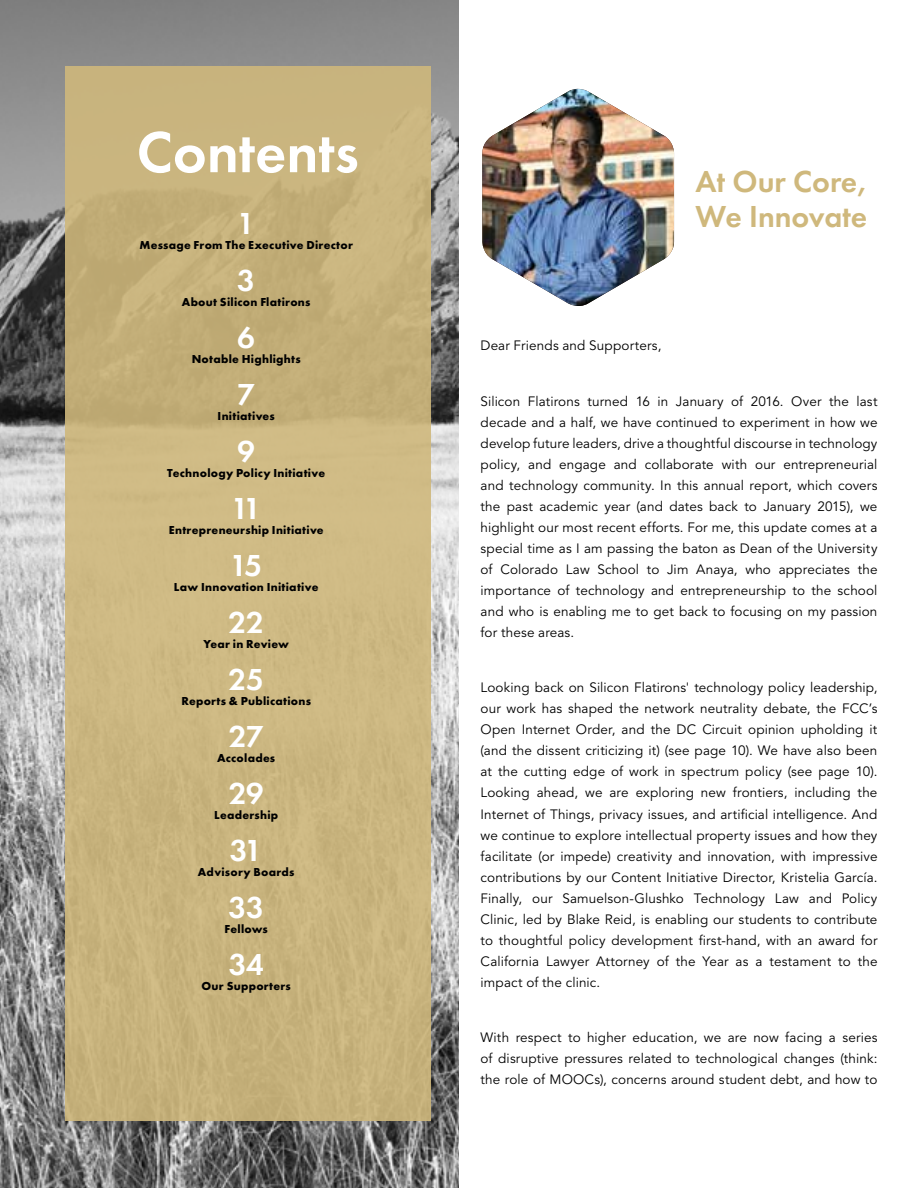
<style>
.page{position:relative;width:918px;height:1188px;background:#fff}
.page>*{position:absolute;margin:0;border:0;box-sizing:border-box;transform-origin:0 0}
.t1{font:600 60px "Futura PT";color:#fff}
.t2{font:600 31.5px "Futura PT";letter-spacing:-.025em;color:#fff}
.t3{font:600 31.5px/34.5px "Futura PT";color:#cfb87c}
.t4{font:13.5px/21px "Avenir LT Std";letter-spacing:.01em;color:#000;text-align:justify}
.t5{font:700 12px "Futura PT";letter-spacing:.02em;color:#000}
</style>
<div class="page">
<img style="left:0;top:0;width:459px;height:1188px">
<div style="left:65px;top:67px;width:366px;height:1054px;background:#cfb87c"></div>
<img style="left:482px;top:89px;width:192px;height:217px">
<h1 class="t1" style="left:137px;top:115px;width:224px">Contents</h1>
<h2 class="t2" style="left:237px;top:203px;width:19px">1</h2>
<p class="t5" style="left:140px;top:237px;width:215px">Message From The Executive Director</p>
<h2 class="t2" style="left:237px;top:260px;width:19px">3</h2>
<p class="t5" style="left:182px;top:294px;width:130px">About Silicon Flatirons</p>
<h2 class="t2" style="left:237px;top:317px;width:19px">6</h2>
<p class="t5" style="left:192px;top:351px;width:111px">Notable Highlights</p>
<h2 class="t2" style="left:237px;top:374px;width:19px">7</h2>
<p class="t5" style="left:218px;top:408px;width:59px">Initiatives</p>
<h2 class="t2" style="left:237px;top:431px;width:19px">9</h2>
<p class="t5" style="left:167px;top:465px;width:159px">Technology Policy Initiative</p>
<h2 class="t2" style="left:231px;top:488px;width:31px">11</h2>
<p class="t5" style="left:169px;top:522px;width:157px">Entrepreneurship Initiative</p>
<h2 class="t2" style="left:230px;top:545px;width:34px">15</h2>
<p class="t5" style="left:174px;top:579px;width:146px">Law Innovation Initiative</p>
<h2 class="t2" style="left:228px;top:602px;width:37px">22</h2>
<p class="t5" style="left:204px;top:636px;width:87px">Year in Review</p>
<h2 class="t2" style="left:228px;top:659px;width:37px">25</h2>
<p class="t5" style="left:181px;top:693px;width:131px">Reports &amp; Publications</p>
<h2 class="t2" style="left:229px;top:716px;width:36px">27</h2>
<p class="t5" style="left:217px;top:750px;width:60px">Accolades</p>
<h2 class="t2" style="left:229px;top:773px;width:37px">29</h2>
<p class="t5" style="left:214px;top:807px;width:66px">Leadership</p>
<h2 class="t2" style="left:230px;top:830px;width:34px">31</h2>
<p class="t5" style="left:198px;top:864px;width:98px">Advisory Boards</p>
<h2 class="t2" style="left:228px;top:887px;width:37px">33</h2>
<p class="t5" style="left:225px;top:921px;width:45px">Fellows</p>
<h2 class="t2" style="left:229px;top:944px;width:37px">34</h2>
<p class="t5" style="left:202px;top:978px;width:91px">Our Supporters</p>
<h2 class="t3" style="left:696px;top:164px;width:174px">At Our Core,<br>We Innovate</h2>
<p class="t4" style="left:481px;top:336px;width:182px">Dear Friends and Supporters,</p>
<p class="t4" style="left:481px;top:391px;width:398px">Silicon Flatirons turned 16 in January of 2016. Over the last decade and a half, we have continued to experiment in how we develop future leaders, drive a thoughtful discourse in technology policy, and engage and collaborate with our entrepreneurial and technology community. In this annual report, which covers the past academic year (and dates back to January 2015), we highlight our most recent efforts. For me, this update comes at a special time as I am passing the baton as Dean of the University of Colorado Law School to Jim Anaya, who appreciates the importance of technology and entrepreneurship to the school and who is enabling me to get back to focusing on my passion for these areas.</p>
<p class="t4" style="left:481px;top:678px;width:398px">Looking back on Silicon Flatirons' technology policy leadership, our work has shaped the network neutrality debate, the FCC’s Open Internet Order, and the DC Circuit opinion upholding it (and the dissent criticizing it) (see page 10). We have also been at the cutting edge of work in spectrum policy (see page 10).<br>Looking ahead, we are exploring new frontiers, including the Internet of Things, privacy issues, and artificial intelligence. And we continue to explore intellectual property issues and how they facilitate (or impede) creativity and innovation, with impressive contributions by our Content Initiative Director, Kristelia García.<br>Finally, our Samuelson-Glushko Technology Law and Policy Clinic, led by Blake Reid, is enabling our students to contribute to thoughtful policy development first-hand, with an award for California Lawyer Attorney of the Year as a testament to the impact of the clinic.</p>
<p class="t4" style="left:481px;top:1027px;width:398px">With respect to higher education, we are now facing a series of disruptive pressures related to technological changes (think: the role of MOOCs), concerns around student debt, and how to</p>
</div>
